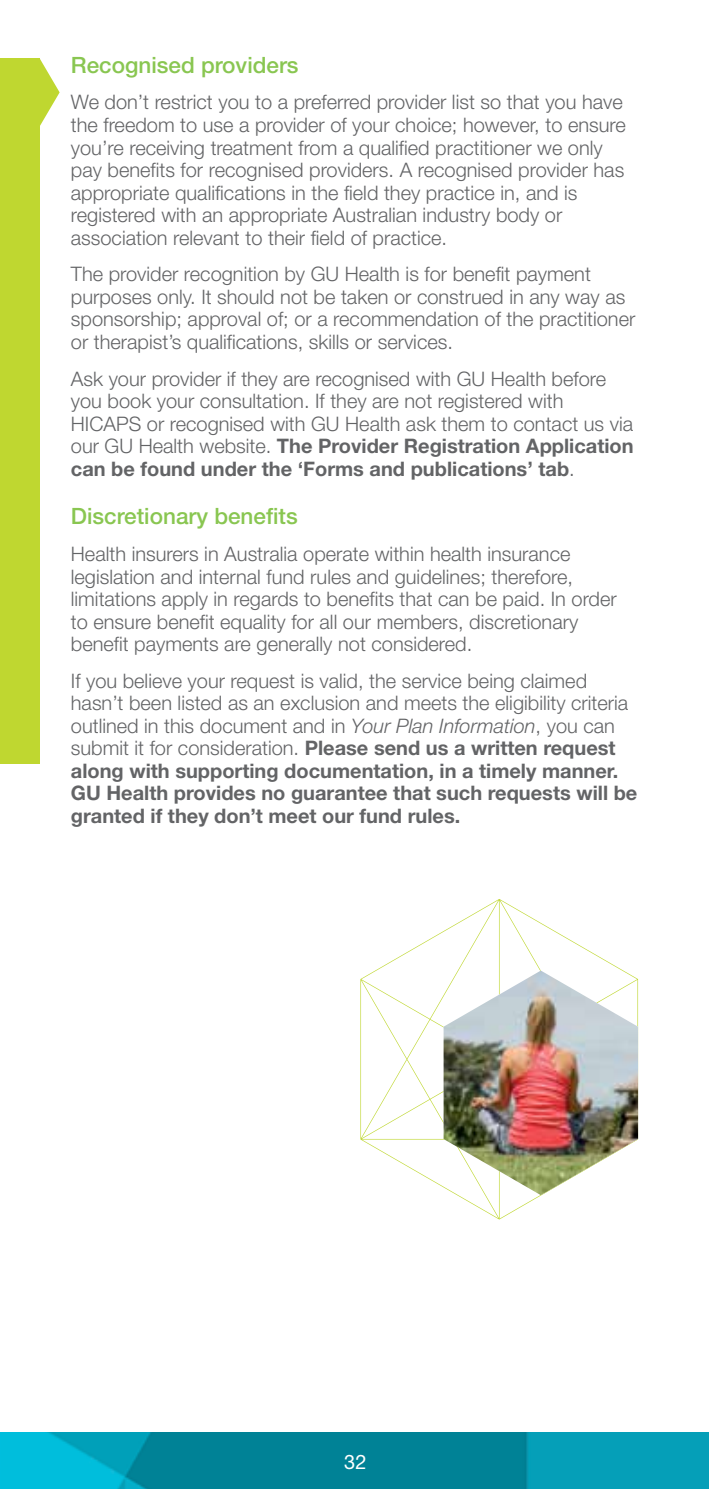
<style>
.page{position:relative;width:709px;height:1489px;background:#fff}
.page>*{position:absolute;margin:0;border:0;box-sizing:border-box;transform-origin:0 0}
.t1{font:500 22.5px "Helvetica Neue LT Std";color:#89c651}
.t2{font:300 20px/22.5px "Helvetica Neue LT Std";color:#636466}
.t3{font:20px "Helvetica Neue LT Std";color:#fff}
.s1{font-weight:700}
.s2{font-style:italic}
</style>
<div class="page">
<img style="left:0;top:1432px;width:709px;height:56px">
<div style="left:0;top:59px;width:40px;height:704px;background:#bfd730"></div>
<svg style="left:40px;top:59px;width:20px;height:67px"></svg>
<svg style="left:360px;top:899px;width:262px;height:320px"></svg>
<img style="left:443px;top:970px;width:195px;height:225px">
<p class="t1" style="left:71px;top:51px;width:229px">Recognised providers</p>
<p class="t2" style="left:71px;top:91px;width:556px">We don’t restrict you to a preferred provider list so that you have the freedom to use a provider of your choice; however, to ensure you’re receiving treatment from a qualified practitioner we only pay benefits for recognised providers. A recognised provider has appropriate qualifications in the field they practice in, and is registered with an appropriate Australian industry body or association relevant to their field of practice.</p>
<p class="t2" style="left:71px;top:262px;width:566px">The provider recognition by GU Health is for benefit payment purposes only. It should not be taken or construed in any way as sponsorship; approval of; or a recommendation of the practitioner or therapist’s qualifications, skills or services.</p>
<p class="t2" style="left:71px;top:367px;width:564px">Ask your provider if they are recognised with GU Health before you book your consultation. If they are not registered with HICAPS or recognised with GU Health ask them to contact us via our GU Health website. <span class="s1">The Provider Registration Application can be found under the ‘Forms and publications’ tab</span>.</p>
<p class="t1" style="left:71px;top:503px;width:228px">Discretionary benefits</p>
<p class="t2" style="left:71px;top:542px;width:547px">Health insurers in Australia operate within health insurance legislation and internal fund rules and guidelines; therefore, limitations apply in regards to benefits that can be paid. In order to ensure benefit equality for all our members, discretionary benefit payments are generally not considered.</p>
<p class="t2" style="left:71px;top:669px;width:568px">If you believe your request is valid, the service being claimed hasn’t been listed as an exclusion and meets the eligibility criteria outlined in this document and in <span class="s2">Your Plan Information</span>, you can submit it for consideration. <span class="s1">Please send us a written request along with supporting documentation, in a timely manner.<br>GU Health provides no guarantee that such requests will be granted if they don’t meet our fund rules.</span></p>
<p class="t3" style="left:344px;top:1449px;width:24px">32</p>
</div>
